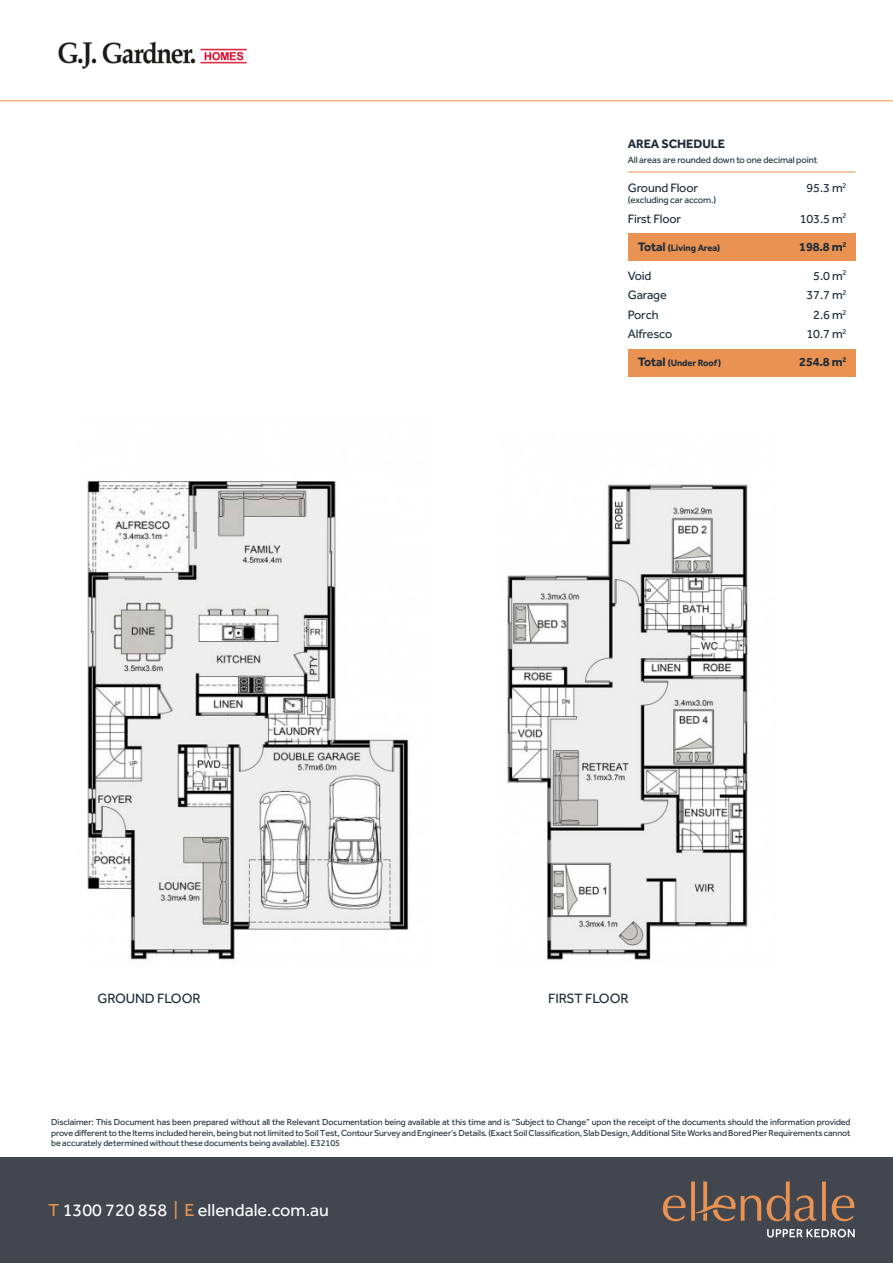
<style>
.page{position:relative;width:893px;height:1263px;background:#fff}
.page>*{position:absolute;margin:0;border:0;box-sizing:border-box;transform-origin:0 0}
.t1{font:18px "Effra";color:#fff}
.t2{font:13.95px "Effra";letter-spacing:-.01em;color:#1c2b39}
.t3{font:12.6px "Effra";letter-spacing:-.01em;color:#1c2b39}
.t4{font:700 12.6px "Effra";letter-spacing:-.01em;color:#1c2b39}
.t5{font:9.45px "Effra";letter-spacing:-.01em;color:#1c2b39}
.t6{font:700 9.45px "Effra";letter-spacing:-.01em;color:#1c2b39}
.t7{font:9px/10.5px "Effra";letter-spacing:-.01em;color:#1c2b39;text-align:justify}
.s1{font-size:12.6px}
.s2{color:#e99251}
</style>
<div class="page">
<hr style="left:0;top:100px;width:893px;height:1px;background:#e99251">
<div style="left:0;top:1158px;width:893px;height:105px;background:#42464f"></div>
<svg style="left:767px;top:1229px;width:88px;height:8px"></svg>
<svg style="left:767px;top:1181px;width:49px;height:40px"></svg>
<svg style="left:822px;top:1181px;width:4px;height:40px"></svg>
<svg style="left:832px;top:1195px;width:22px;height:26px"></svg>
<svg style="left:663px;top:1195px;width:22px;height:26px"></svg>
<svg style="left:691px;top:1181px;width:70px;height:40px"></svg>
<div style="left:628px;top:349px;width:227px;height:27px;background:#e99251"></div>
<div style="left:628px;top:233px;width:227px;height:28px;background:#e99251"></div>
<hr style="left:628px;top:172px;width:227px;height:1px;background:#e99251">
<img style="left:87px;top:481px;width:322px;height:481px">
<img style="left:507px;top:484px;width:241px;height:476px">
<img style="left:58px;top:41px;width:189px;height:28px">
<h3 class="t4" style="left:628px;top:136px;width:99px">AREA SCHEDULE</h3>
<p class="t5" style="left:628px;top:155px;width:191px">All areas are rounded down to one decimal point</p>
<h3 class="t3" style="left:628px;top:180px;width:72px">Ground Floor</h3>
<h3 class="t3" style="left:806px;top:180px;width:42px">95.3 m<sup>2</sup></h3>
<p class="t5" style="left:628px;top:194px;width:90px">(excluding car accom.)</p>
<h3 class="t3" style="left:628px;top:211px;width:55px">First Floor</h3>
<h3 class="t3" style="left:800px;top:211px;width:48px">103.5 m<sup>2</sup></h3>
<p class="t6" style="left:638px;top:242px;width:84px"><span class="s1">Total</span> (Living Area)</p>
<h3 class="t4" style="left:799px;top:239px;width:49px">198.8 m<sup>2</sup></h3>
<h3 class="t3" style="left:628px;top:268px;width:25px">Void</h3>
<h3 class="t3" style="left:813px;top:268px;width:35px">5.0 m<sup>2</sup></h3>
<h3 class="t3" style="left:628px;top:288px;width:40px">Garage</h3>
<h3 class="t3" style="left:806px;top:288px;width:42px">37.7 m<sup>2</sup></h3>
<h3 class="t3" style="left:628px;top:307px;width:32px">Porch</h3>
<h3 class="t3" style="left:813px;top:307px;width:35px">2.6 m<sup>2</sup></h3>
<h3 class="t3" style="left:628px;top:327px;width:46px">Alfresco</h3>
<h3 class="t3" style="left:806px;top:327px;width:42px">10.7 m<sup>2</sup></h3>
<p class="t6" style="left:638px;top:358px;width:85px"><span class="s1">Total</span> (Under Roof)</p>
<h3 class="t4" style="left:799px;top:355px;width:49px">254.8 m<sup>2</sup></h3>
<h2 class="t2" style="left:97px;top:991px;width:105px">GROUND FLOOR</h2>
<h2 class="t2" style="left:548px;top:991px;width:82px">FIRST FLOOR</h2>
<p class="t7" style="left:51px;top:1117px;width:801px">Disclaimer: This Document has been prepared without all the Relevant Documentation being available at this time and is “Subject to Change” upon the receipt of the documents should the information provided prove different to the Items included herein, being but not limited to Soil Test, Contour Survey and Engineer’s Details. (Exact Soil Classification, Slab Design, Additional Site Works and Bored Pier Requirements cannot be accurately determined without these documents being available). E32105</p>
<h1 class="t1" style="left:48px;top:1200px;width:282px"><span class="s2">T</span> 1300 720 858 <span class="s2">| E</span> ellendale.com.au</h1>
</div>
